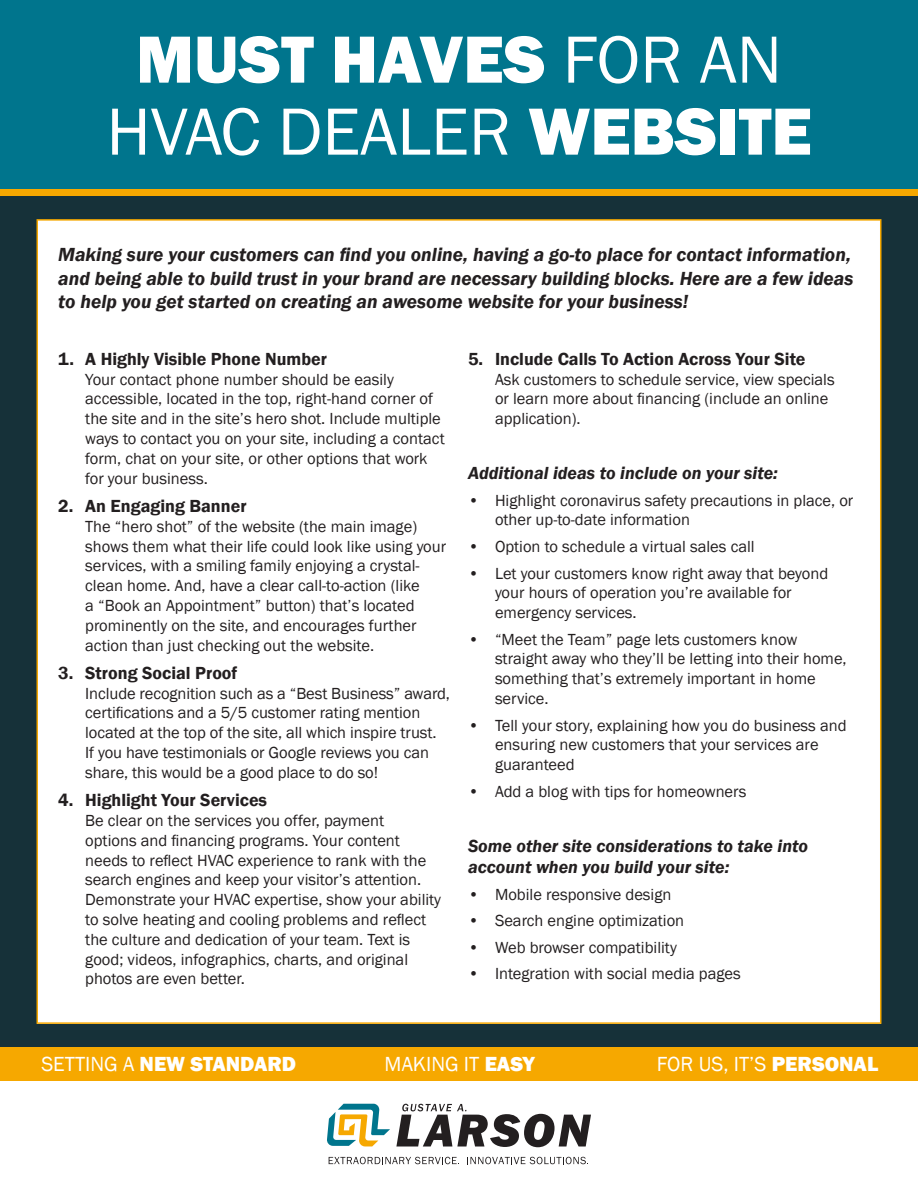
<style>
.page{position:relative;width:918px;height:1188px;background:#fff}
.page>*{position:absolute;margin:0;border:0;box-sizing:border-box;transform-origin:0 0}
.t1{font:800 69px/72px "Franklin Gothic";color:#fff;text-align:center}
.t2{font:21px "Franklin Gothic";color:#fff}
.t3{font:800 21px "Franklin Gothic";color:#fff}
.t4{font:italic 600 19.5px/23.4px "Franklin Gothic";color:#231f20}
.t5{font:600 18px "Franklin Gothic";color:#231f20}
.t6{font:italic 600 18px/21.6px "Franklin Gothic";color:#231f20}
.t7{font:16.5px/19.8px "Franklin Gothic";color:#231f20}
.s1{font-weight:400}
.s2{font-weight:800}
</style>
<div class="page">
<div style="left:0;top:88px;width:918px;height:965px;background:#163139"></div>
<div style="left:37px;top:220px;width:844px;height:803px;background:#fff"></div>
<div style="left:0;top:0;width:918px;height:189px;background:#00758d"></div>
<div style="left:0;top:189px;width:918px;height:7px;background:#f6a800"></div>
<svg style="left:327px;top:1104px;width:63px;height:42px"></svg>
<svg style="left:396px;top:1104px;width:195px;height:43px"></svg>
<svg style="left:329px;top:1157px;width:130px;height:7px"></svg>
<svg style="left:467px;top:1157px;width:121px;height:7px"></svg>
<div style="left:0;top:1047px;width:918px;height:34px;background:#f6a800"></div>
<p class="t1" style="left:106px;top:23px;width:707px">MUST HAVES <span class="s1">FOR AN<br>HVAC DEALER</span> WEBSITE</p>
<p class="t4" style="left:58px;top:243px;width:797px">Making sure your customers can find you online, having a go-to place for contact information, and being able to build trust in your brand are necessary building blocks. Here are a few ideas to help you get started on creating an awesome website for your business!</p>
<p class="t5" style="left:58px;top:348px;width:270px">1. A Highly Visible Phone Number</p>
<p class="t7" style="left:85px;top:370px;width:361px">Your contact phone number should be easily accessible, located in the top, right-hand corner of the site and in the site’s hero shot. Include multiple ways to contact you on your site, including a contact form, chat on your site, or other options that work for your business.</p>
<p class="t5" style="left:58px;top:495px;width:190px">2. An Engaging Banner</p>
<p class="t7" style="left:85px;top:517px;width:363px">The “hero shot” of the website (the main image) shows them what their life could look like using your services, with a smiling family enjoying a crystal&shy;clean home. And, have a clear call-to-action (like<br>a “Book an Appointment” button) that’s located prominently on the site, and encourages further action than just checking out the website.</p>
<p class="t5" style="left:58px;top:662px;width:181px">3. Strong Social Proof</p>
<p class="t7" style="left:85px;top:684px;width:366px">Include recognition such as a “Best Business” award, certifications and a 5/5 customer rating mention located at the top of the site, all which inspire trust.<br>If you have testimonials or Google reviews you can share, this would be a good place to do so!</p>
<p class="t5" style="left:58px;top:789px;width:210px">4. Highlight Your Services</p>
<p class="t7" style="left:85px;top:811px;width:357px">Be clear on the services you offer, payment<br>options and financing programs. Your content needs to reflect HVAC experience to rank with the search engines and keep your visitor’s attention.<br>Demonstrate your HVAC expertise, show your ability to solve heating and cooling problems and reflect the culture and dedication of your team. Text is good; videos, infographics, charts, and original photos are even better.</p>
<p class="t5" style="left:468px;top:348px;width:339px">5. Include Calls To Action Across Your Site</p>
<p class="t7" style="left:495px;top:370px;width:341px">Ask customers to schedule service, view specials or learn more about financing (include an online application).</p>
<p class="t6" style="left:468px;top:462px;width:311px">Additional ideas to include on your site:</p>
<p class="t7" style="left:495px;top:491px;width:360px;text-indent:-27px">• Highlight coronavirus safety precautions in place, or other up-to-date information</p>
<p class="t7" style="left:468px;top:537px;width:288px">• Option to schedule a virtual sales call</p>
<p class="t7" style="left:495px;top:564px;width:335px;text-indent:-27px">• Let your customers know right away that beyond your hours of operation you’re available for emergency services.</p>
<p class="t7" style="left:495px;top:630px;width:353px;text-indent:-27px">• “Meet the Team” page lets customers know straight away who they’ll be letting into their home, something that’s extremely important in home service.</p>
<p class="t7" style="left:495px;top:716px;width:353px;text-indent:-27px">• Tell your story, explaining how you do business and ensuring new customers that your services are guaranteed</p>
<p class="t7" style="left:468px;top:782px;width:280px">• Add a blog with tips for homeowners</p>
<p class="t6" style="left:468px;top:835px;width:342px">Some other site considerations to take into account when you build your site:</p>
<p class="t7" style="left:468px;top:885px;width:205px">• Mobile responsive design</p>
<p class="t7" style="left:468px;top:911px;width:218px">• Search engine optimization</p>
<p class="t7" style="left:468px;top:938px;width:210px">• Web browser compatibility</p>
<p class="t7" style="left:468px;top:964px;width:274px">• Integration with social media pages</p>
<p class="t3" style="left:41px;top:1051px;width:256px"><span class="s1">SETTING A</span> NEW STANDARD</p>
<p class="t2" style="left:385px;top:1051px;width:152px">MAKING IT <span class="s2">EASY</span></p>
<p class="t2" style="left:657px;top:1051px;width:223px">FOR US, IT’S <span class="s2">PERSONAL</span></p>
</div>
